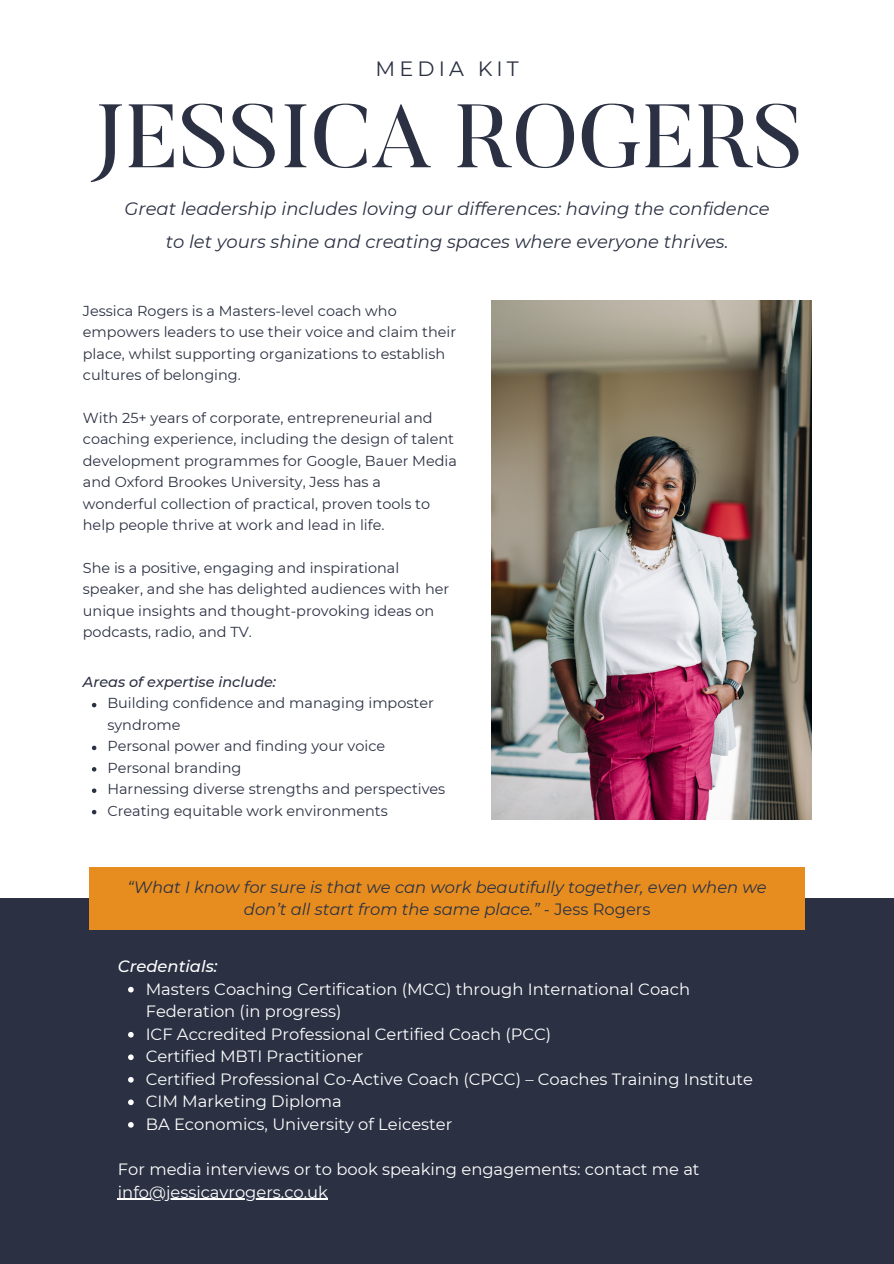
<style>
.page{position:relative;width:894px;height:1264px;background:#fff}
.page>*{position:absolute;margin:0;border:0;box-sizing:border-box;transform-origin:0 0}
.t1{font:89.25px "Butler";color:#2b3143}
.t2{font:20.7px "Montserrat";letter-spacing:.2em;color:#2b3143}
.t3{font:italic 18px/32.7px "Montserrat";color:#2b3143;text-align:center}
.t4{font:16.35px/22.5px "Montserrat";color:#fff}
.t5{font:italic 16.35px/22.6px "Montserrat";color:#2b3143;text-align:center}
.t6{font:italic 500 16.35px "Montserrat";color:#fff}
.t7{font:14.4px/21.5px "Montserrat";color:#2b3143}
.t8{font:italic 500 14.4px "Montserrat";color:#2b3143}
.s1{font-style:normal}
</style>
<div class="page">
<div style="left:0;top:898px;width:893px;height:365px;background:#2b3143"></div>
<div style="left:89px;top:867px;width:715px;height:62px;background:#e78d20"></div>
<img style="left:491px;top:300px;width:319px;height:519px">
<svg style="left:92px;top:703px;width:4px;height:4px"></svg>
<svg style="left:92px;top:745px;width:4px;height:5px"></svg>
<svg style="left:92px;top:767px;width:4px;height:4px"></svg>
<svg style="left:92px;top:788px;width:4px;height:5px"></svg>
<svg style="left:92px;top:809px;width:4px;height:5px"></svg>
<svg style="left:128px;top:986px;width:6px;height:6px"></svg>
<svg style="left:128px;top:1032px;width:6px;height:5px"></svg>
<svg style="left:128px;top:1054px;width:6px;height:6px"></svg>
<svg style="left:128px;top:1077px;width:6px;height:5px"></svg>
<svg style="left:128px;top:1099px;width:6px;height:6px"></svg>
<svg style="left:128px;top:1122px;width:6px;height:5px"></svg>
<hr style="left:118px;top:1198px;width:210px;height:1px;background:#fff">
<p class="t2" style="left:375px;top:56px;width:145px">MEDIA KIT</p>
<p class="t1" style="left:91px;top:102px;width:714px">JESSICA ROGERS</p>
<p class="t3" style="left:124px;top:192px;width:646px">Great leadership includes loving our differences: having the confidence to let yours shine and creating spaces where everyone thrives.</p>
<p class="t7" style="left:83px;top:300px;width:375px">Jessica Rogers is a Masters-level coach who empowers leaders to use their voice and claim their place, whilst supporting organizations to establish cultures of belonging.</p>
<p class="t7" style="left:83px;top:407px;width:375px">With 25+ years of corporate, entrepreneurial and coaching experience, including the design of talent development programmes for Google, Bauer Media and Oxford Brookes University, Jess has a wonderful collection of practical, proven tools to help people thrive at work and lead in life.</p>
<p class="t7" style="left:83px;top:557px;width:368px">She is a positive, engaging and inspirational speaker, and she has delighted audiences with her unique insights and thought-provoking ideas on podcasts, radio, and TV.</p>
<p class="t8" style="left:83px;top:673px;width:195px">Areas of expertise include:</p>
<p class="t7" style="left:107px;top:692px;width:328px">Building confidence and managing imposter syndrome</p>
<p class="t7" style="left:107px;top:735px;width:279px">Personal power and finding your voice</p>
<p class="t7" style="left:107px;top:756px;width:135px">Personal branding</p>
<p class="t7" style="left:107px;top:778px;width:339px">Harnessing diverse strengths and perspectives</p>
<p class="t7" style="left:107px;top:799px;width:282px">Creating equitable work environments</p>
<p class="t5" style="left:128px;top:875px;width:640px">“What I know for sure is that we can work beautifully together, even when we don’t all start from the same place.” <span class="s1">- Jess Rogers</span></p>
<p class="t6" style="left:118px;top:956px;width:101px">Credentials:</p>
<p class="t4" style="left:146px;top:977px;width:546px">Masters Coaching Certification (MCC) through International Coach<br>Federation (in progress)</p>
<p class="t4" style="left:146px;top:1022px;width:407px">ICF Accredited Professional Certified Coach (PCC)</p>
<p class="t4" style="left:146px;top:1045px;width:219px">Certified MBTI Practitioner</p>
<p class="t4" style="left:146px;top:1067px;width:608px">Certified Professional Co-Active Coach (CPCC) – Coaches Training Institute</p>
<p class="t4" style="left:146px;top:1090px;width:198px">CIM Marketing Diploma</p>
<p class="t4" style="left:146px;top:1112px;width:308px">BA Economics, University of Leicester</p>
<p class="t4" style="left:118px;top:1157px;width:583px">For media interviews or to book speaking engagements: contact me at info@jessicavrogers.co.uk</p>
</div>
